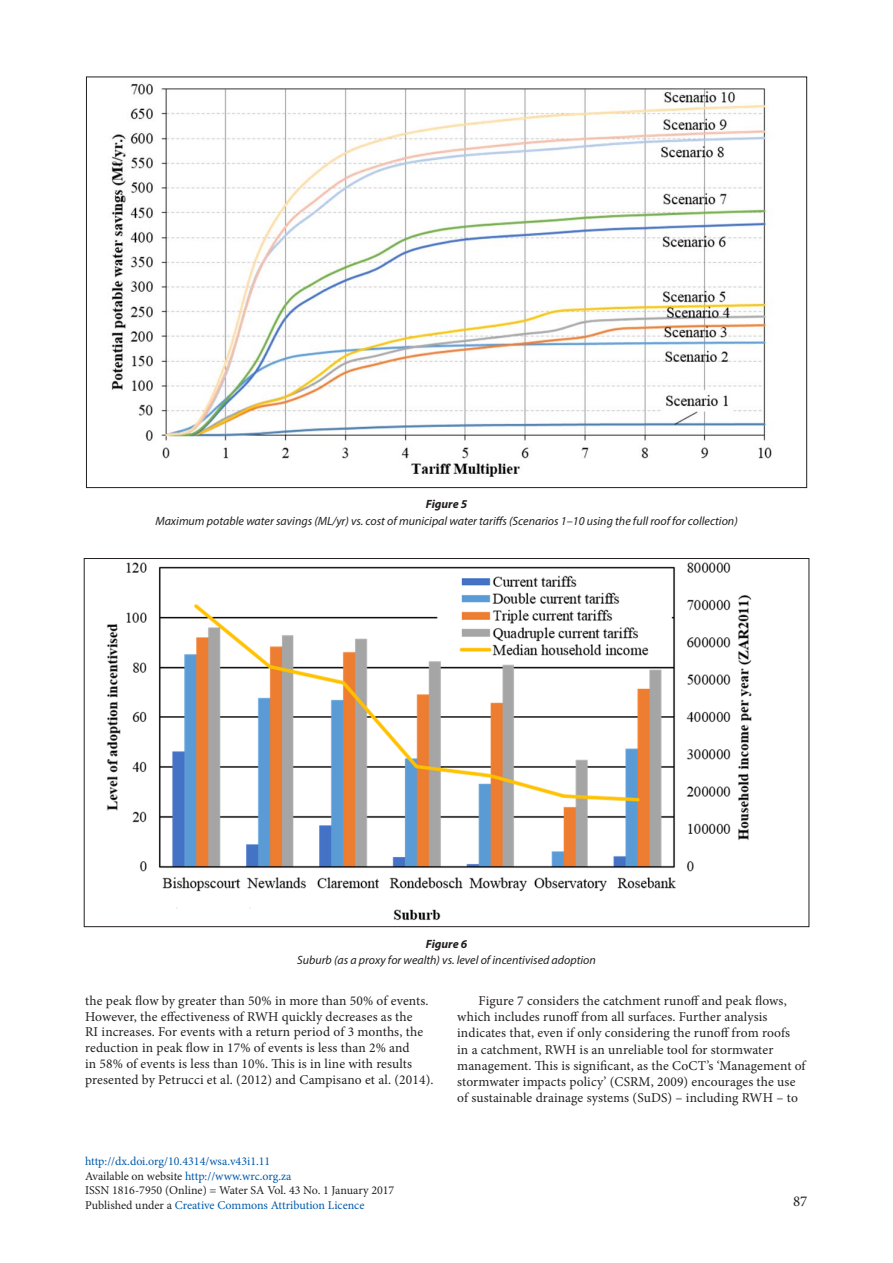
<style>
.page{position:relative;width:893px;height:1263px;background:#fff}
.page>*{position:absolute;margin:0;border:0;box-sizing:border-box;transform-origin:0 0}
.t1{font:15px "Minion Pro";color:#231f20}
.Body_indent{font:13.5px/16.2px "Minion Pro";letter-spacing:.01em;color:#231f20}
.t2{font:12px/14.4px "Minion Pro";color:#015aaa}
.t3{font:italic 12px "Myriad Pro";color:#231f20}
.Caption_heading{font:italic 700 12px "Myriad Pro";color:#231f20}
.s1{color:#231f20}
</style>
<div class="page">
<img style="left:111px;top:83px;width:661px;height:394px">
<img style="left:106px;top:562px;width:646px;height:359px">
<p class="Caption_heading" style="left:426px;top:497px;width:43px">Figure 5</p>
<p class="t3" style="left:155px;top:513px;width:584px">Maximum potable water savings (ML/yr) vs. cost of municipal water tariffs (Scenarios 1–10 using the full roof for collection)</p>
<p class="Caption_heading" style="left:426px;top:936px;width:43px">Figure 6</p>
<p class="t3" style="left:297px;top:952px;width:300px">Suburb (as a proxy for wealth) vs. level of incentivised adoption</p>
<p class="Body_indent" style="left:85px;top:993px;width:350px;line-height:15.8px">the peak flow by greater than 50% in more than 50% of events.<br>However, the effectiveness of RWH quickly decreases as the<br>RI increases. For events with a return period of 3 months, the reduction in peak flow in 17% of events is less than 2% and<br>in 58% of events is less than 10%. This is in line with results presented by Petrucci et al. (2012) and Campisano et al. (2014).</p>
<p class="Body_indent" style="left:457px;top:992px;width:350px;text-indent:21px">Figure 7 considers the catchment runoff and peak flows, which includes runoff from all surfaces. Further analysis indicates that, even if only considering the runoff from roofs<br>in a catchment, RWH is an unreliable tool for stormwater management. This is significant, as the CoCT’s ‘Management of stormwater impacts policy’ (CSRM, 2009) encourages the use of sustainable drainage systems (SuDS) – including RWH – to</p>
<p class="t2" style="left:85px;top:1154px;width:311px">http://dx.doi.org/10.4314/wsa.v43i1.11<br><span class="s1">Available on website</span> http://www.wrc.org.za<br><span class="s1">ISSN 1816-7950 (Online) = Water SA Vol. 43 No. 1 January 2017<br>Published under a</span> Creative Commons Attribution Licence</p>
<p class="t1" style="left:793px;top:1191px;width:16px">87</p>
</div>
